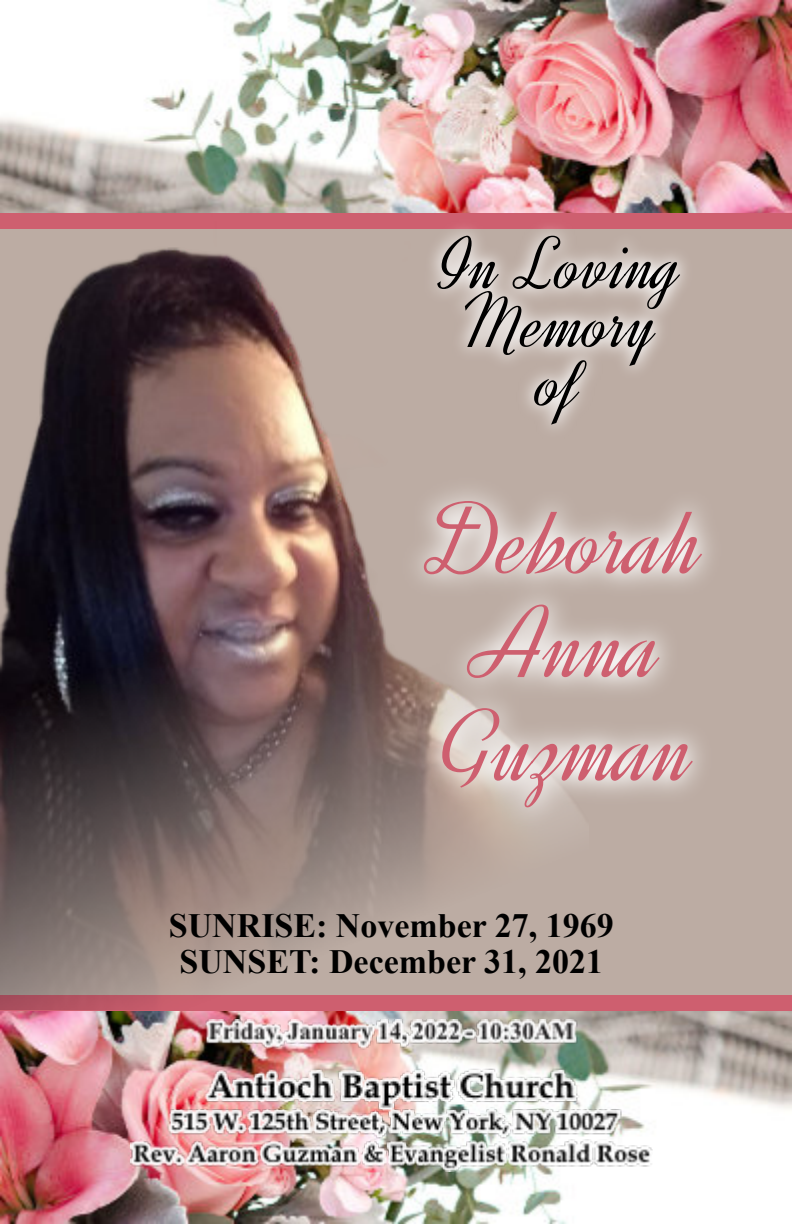
<style>
.page{position:relative;width:792px;height:1224px;background:#fff}
.page>*{position:absolute;margin:0;border:0;box-sizing:border-box;transform-origin:0 0}
.t1{font:103.6px/103.6px "Dynalight";color:#ce5f6f;text-align:center}
.t2{font:75.2px/58.6px "Dynalight";color:#000;text-align:center}
.t3{font:700 34px/35.4px "Times New Roman";color:#000;text-align:center}
</style>
<div class="page">
<div style="left:0;top:224px;width:792px;height:786px;background:#bcaca3"></div>
<img style="left:0;top:0;width:792px;height:214px">
<img style="left:0;top:1011px;width:792px;height:213px">
<div style="left:0;top:995px;width:792px;height:16px;background:#ce5f6f"></div>
<div style="left:0;top:214px;width:792px;height:15px;background:#ce5f6f"></div>
<img style="left:0;top:205px;width:588px;height:804px">
<img style="left:421px;top:219px;width:265px;height:220px">
<img style="left:399px;top:476px;width:311px;height:355px">
<img style="left:131px;top:1020px;width:522px;height:151px">
<h2 class="t2" style="left:439px;top:237px;width:245px">In Loving<br>Memory of</h2>
<h1 class="t1" style="left:432px;top:492px;width:275px">Deborah<br>Anna<br>Guzman</h1>
<p class="t3" style="left:169px;top:912px;width:447px">SUNRISE: November 27, 1969<br>SUNSET: December 31, 2021</p>
</div>
